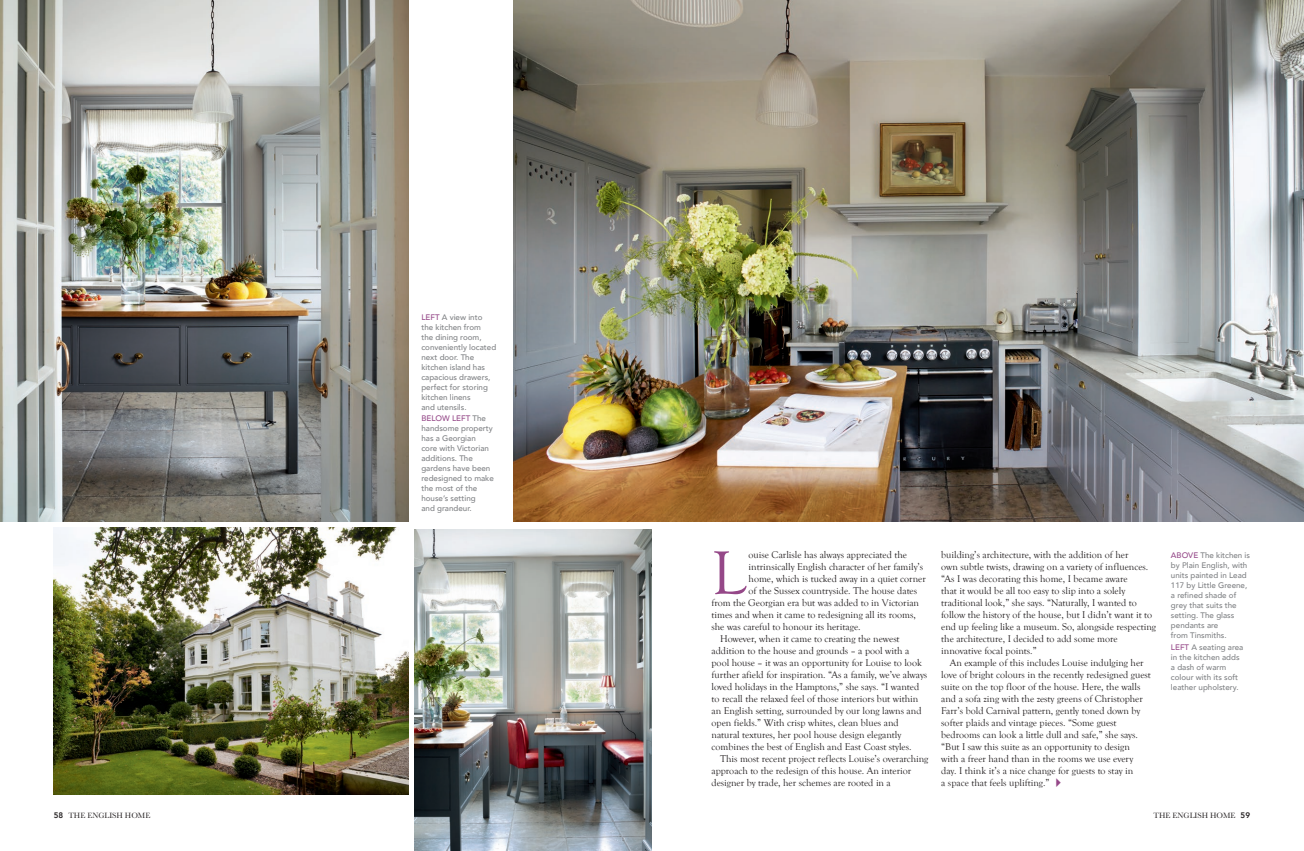
<style>
.page{position:relative;width:1304px;height:851px;background:#fff}
.page>*{position:absolute;margin:0;border:0;box-sizing:border-box;transform-origin:0 0}
.TX_Standard{font:63.5px "Goudy Old Style T";color:#954888}
.TX_Standard-2{font:10px/12px "Goudy Old Style T";color:#231f20}
.CA_Caption{font:500 8px/10px "Avenir";color:#808285}
.t1{font:8px "Baskerville";color:#231f20}
.s1{color:#954888}
.s2{font-family:"Avenir";font-weight:800}
</style>
<div class="page">
<img style="left:54px;top:527px;width:355px;height:267px">
<img style="left:513px;top:0;width:791px;height:521px">
<img style="left:0;top:0;width:409px;height:521px">
<img style="left:414px;top:529px;width:238px;height:321px">
<p class="CA_Caption" style="left:421px;top:311px;width:76px"><span class="s1">LEFT</span> A view into the kitchen from<br>the dining room, conveniently located next door. The kitchen island has capacious drawers, perfect for storing kitchen linens<br>and utensils.</p>
<p class="CA_Caption" style="left:421px;top:413px;width:74px"><span class="s1">BELOW LEFT</span> The handsome property has a Georgian<br>core with Victorian additions. The gardens have been redesigned to make the most of the house’s setting<br>and grandeur.</p>
<p class="TX_Standard" style="left:711px;top:538px;width:36px">L</p>
<p class="TX_Standard-2" style="left:749px;top:548px;width:160px">ouise Carlisle has always appreciated the</p>
<p class="TX_Standard-2" style="left:749px;top:560px;width:176px">intrinsically English character of her family’s</p>
<p class="TX_Standard-2" style="left:749px;top:572px;width:179px">home, which is tucked away in a quiet corner</p>
<p class="TX_Standard-2" style="left:749px;top:584px;width:170px">of the Sussex countryside. The house dates</p>
<p class="TX_Standard-2" style="left:711px;top:596px;width:209px">from the Georgian era but was added to in Victorian</p>
<p class="TX_Standard-2" style="left:711px;top:608px;width:206px">times and when it came to redesigning all its rooms,</p>
<p class="TX_Standard-2" style="left:711px;top:620px;width:151px">she was careful to honour its heritage.</p>
<p class="TX_Standard-2" style="left:711px;top:632px;width:217px;text-indent:9px">However, when it came to creating the newest addition to the house and grounds – a pool with a pool house – it was an opportunity for Louise to look further afield for inspiration. “As a family, we’ve always loved holidays in the Hamptons,” she says. “I wanted to recall the relaxed feel of those interiors but within an English setting, surrounded by our long lawns and open fields.” With crisp whites, clean blues and natural textures, her pool house design elegantly combines the best of English and East Coast styles.</p>
<p class="TX_Standard-2" style="left:711px;top:752px;width:218px;text-indent:9px">This most recent project reflects Louise’s overarching approach to the redesign of this house. An interior designer by trade, her schemes are rooted in a</p>
<p class="TX_Standard-2" style="left:941px;top:548px;width:216px">building’s architecture, with the addition of her<br>own subtle twists, drawing on a variety of influences. “As I was decorating this home, I became aware<br>that it would be all too easy to slip into a solely traditional look,” she says. “Naturally, I wanted to follow the history of the house, but I didn’t want it to end up feeling like a museum. So, alongside respecting the architecture, I decided to add some more innovative focal points.”</p>
<p class="TX_Standard-2" style="left:941px;top:656px;width:211px;text-indent:9px">An example of this includes Louise indulging her love of bright colours in the recently redesigned guest suite on the top floor of the house. Here, the walls and a sofa zing with the zesty greens of Christopher Farr’s bold Carnival pattern, gently toned down by softer plaids and vintage pieces. “Some guest bedrooms can look a little dull and safe,” she says. “But I saw this suite as an opportunity to design<br>with a freer hand than in the rooms we use every day. I think it’s a nice change for guests to stay in<br>a space that feels uplifting.”</p>
<p class="CA_Caption" style="left:1171px;top:549px;width:81px"><span class="s1">ABOVE</span> The kitchen is by Plain English, with units painted in Lead<br>117 by Little Greene, a refined shade of grey that suits the setting. The glass pendants are<br>from Tinsmiths.</p>
<p class="CA_Caption" style="left:1171px;top:641px;width:74px"><span class="s1">LEFT</span> A seating area in the kitchen adds a dash of warm colour with its soft leather upholstery.</p>
<p class="t1" style="left:54px;top:810px;width:98px"><span class="s2">58</span> THE ENGLISH HOME</p>
<p class="t1" style="left:1154px;top:810px;width:98px">THE ENGLISH HOME <span class="s2">59</span></p>
</div>
